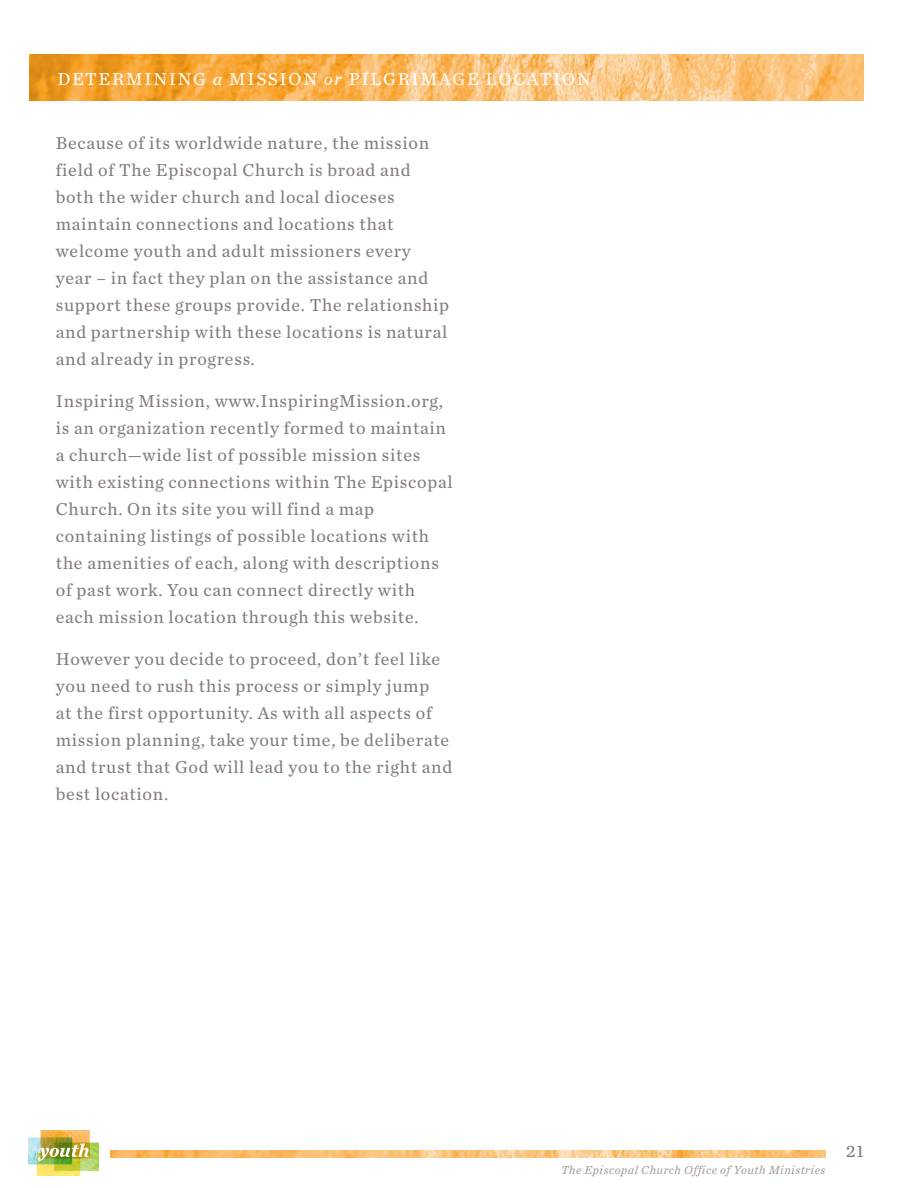
<style>
.page{position:relative;width:918px;height:1188px;background:#fff}
.page>*{position:absolute;margin:0;border:0;box-sizing:border-box;transform-origin:0 0}
.t1{font:18px/27px "Chronicle Text G2";letter-spacing:.04em;color:#847c78}
.t2{font:18px "Chronicle Text G2";letter-spacing:.1em;color:#fff}
.t3{font:italic 12px "Chronicle Text G2";letter-spacing:.04em;color:#a39a98}
.s1{font-style:italic}
</style>
<div class="page">
<img style="left:29px;top:54px;width:835px;height:47px">
<img style="left:111px;top:1151px;width:714px;height:6px">
<img style="left:29px;top:1131px;width:69px;height:44px">
<p class="t2" style="left:57px;top:65px;width:535px">DETERMINING <span class="s1">a</span> MISSION <span class="s1">or</span> PILGRIMAGE LOCATION</p>
<p class="t1" style="left:56px;top:129px;width:395px">Because of its worldwide nature, the mission field of The Episcopal Church is broad and both the wider church and local dioceses maintain connections and locations that welcome youth and adult missioners every year – in fact they plan on the assistance and support these groups provide. The relationship and partnership with these locations is natural and already in progress.</p>
<p class="t1" style="left:56px;top:387px;width:398px">Inspiring Mission, www.InspiringMission.org, is an organization recently formed to maintain a church—wide list of possible mission sites with existing connections within The Episcopal Church. On its site you will find a map containing listings of possible locations with the amenities of each, along with descriptions of past work. You can connect directly with each mission location through this website.</p>
<p class="t1" style="left:56px;top:645px;width:398px">However you decide to proceed, don’t feel like you need to rush this process or simply jump<br>at the first opportunity. As with all aspects of mission planning, take your time, be deliberate and trust that God will lead you to the right and best location.</p>
<p class="t3" style="left:561px;top:1161px;width:266px">The Episcopal Church Office of Youth Ministries</p>
<p class="t1" style="left:846px;top:1136px;width:19px">21</p>
</div>
